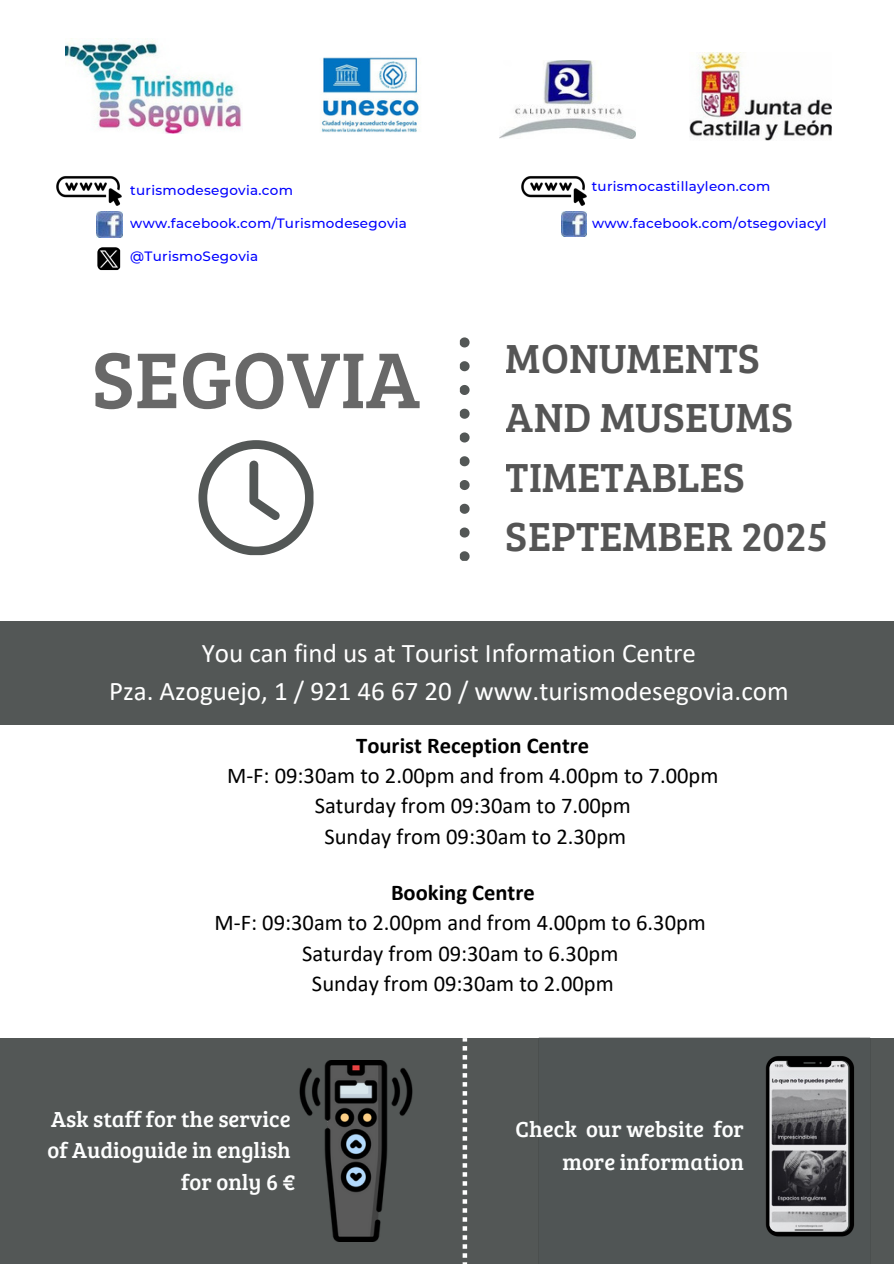
<style>
.page{position:relative;width:894px;height:1264px;background:#fff}
.page>*{position:absolute;margin:0;border:0;box-sizing:border-box;transform-origin:0 0}
.t1{font:81.75px "Bree Serif";color:#555}
.t2{font:42px/59.6px "Bree Serif";color:#555}
.t3{font:27px/37.2px "Calibri";color:#fff;text-align:center}
.t4{font:22.5px/30.5px "Calibri";color:#000;text-align:center}
.t5{font:22.5px/31.5px "Bree Serif";color:#fdfefe;text-align:right}
.t6{font:700 22.5px "Calibri";color:#000}
.t7{font:500 13.5px "Montserrat";letter-spacing:.02em;color:#00f}
</style>
<div class="page">
<img style="left:65px;top:39px;width:177px;height:94px">
<img style="left:499px;top:61px;width:136px;height:77px">
<img style="left:689px;top:52px;width:142px;height:88px">
<img style="left:321px;top:57px;width:98px;height:75px">
<div style="left:0;top:621px;width:893px;height:103px;background:#535756"></div>
<div style="left:342px;top:1038px;width:551px;height:225px;background:#535756"></div>
<div style="left:0;top:1038px;width:575px;height:225px;background:#535756"></div>
<div style="left:459px;top:551px;width:10px;height:10px;background:#535756"></div>
<div style="left:459px;top:527px;width:10px;height:10px;background:#535756"></div>
<svg style="left:459px;top:503px;width:10px;height:11px"></svg>
<div style="left:459px;top:480px;width:10px;height:10px;background:#535756"></div>
<div style="left:459px;top:456px;width:10px;height:10px;background:#535756"></div>
<div style="left:459px;top:432px;width:10px;height:10px;background:#535756"></div>
<svg style="left:459px;top:408px;width:10px;height:11px"></svg>
<div style="left:459px;top:385px;width:10px;height:10px;background:#535756"></div>
<div style="left:459px;top:361px;width:10px;height:10px;background:#535756"></div>
<div style="left:459px;top:337px;width:10px;height:10px;background:#535756"></div>
<svg style="left:198px;top:440px;width:115px;height:115px"></svg>
<svg style="left:249px;top:460px;width:30px;height:60px"></svg>
<img style="left:96px;top:215px;width:26px;height:22px">
<img style="left:97px;top:247px;width:23px;height:23px">
<img style="left:56px;top:176px;width:67px;height:39px">
<img style="left:561px;top:214px;width:25px;height:22px">
<img style="left:521px;top:176px;width:66px;height:38px">
<img style="left:539px;top:1037px;width:331px;height:200px">
<img style="left:769px;top:1061px;width:78px;height:170px">
<img style="left:299px;top:1060px;width:114px;height:181px">
<svg style="left:462px;top:1038px;width:5px;height:225px"></svg>
<p class="t7" style="left:130px;top:182px;width:164px">turismodesegovia.com</p>
<p class="t7" style="left:130px;top:215px;width:278px">www.facebook.com/Turismodesegovia</p>
<p class="t7" style="left:130px;top:247px;width:129px">@TurismoSegovia</p>
<h1 class="t1" style="left:92px;top:320px;width:330px">SEGOVIA</h1>
<p class="t7" style="left:591px;top:177px;width:180px">turismocastillayleon.com</p>
<p class="t7" style="left:592px;top:214px;width:236px">www.facebook.com/otsegoviacyl</p>
<h2 class="t2" style="left:506px;top:326px;width:323px">MONUMENTS<br>AND MUSEUMS<br>TIMETABLES<br>SEPTEMBER 2025</h2>
<p class="t3" style="left:109px;top:637px;width:680px">You can find us at Tourist Information Centre<br>Pza. Azoguejo, 1 / 921 46 67 20 / www.turismodesegovia.com</p>
<p class="t6" style="left:356px;top:735px;width:234px">Tourist Reception Centre</p>
<p class="t4" style="left:227px;top:762px;width:492px">M-F: 09:30am to 2.00pm and from 4.00pm to 7.00pm<br>Saturday from 09:30am to 7.00pm<br>Sunday from 09:30am to 2.30pm</p>
<p class="t6" style="left:391px;top:883px;width:145px">Booking Centre</p>
<p class="t4" style="left:214px;top:909px;width:492px">M-F: 09:30am to 2.00pm and from 4.00pm to 6.30pm<br>Saturday from 09:30am to 6.30pm<br>Sunday from 09:30am to 2.00pm</p>
<p class="t5" style="left:47px;top:1101px;width:249px">Ask staff for the service of Audioguide in english for only 6 €</p>
<p class="t5" style="left:515px;top:1111px;width:230px;line-height:32.7px">Check our website for more information</p>
</div>
